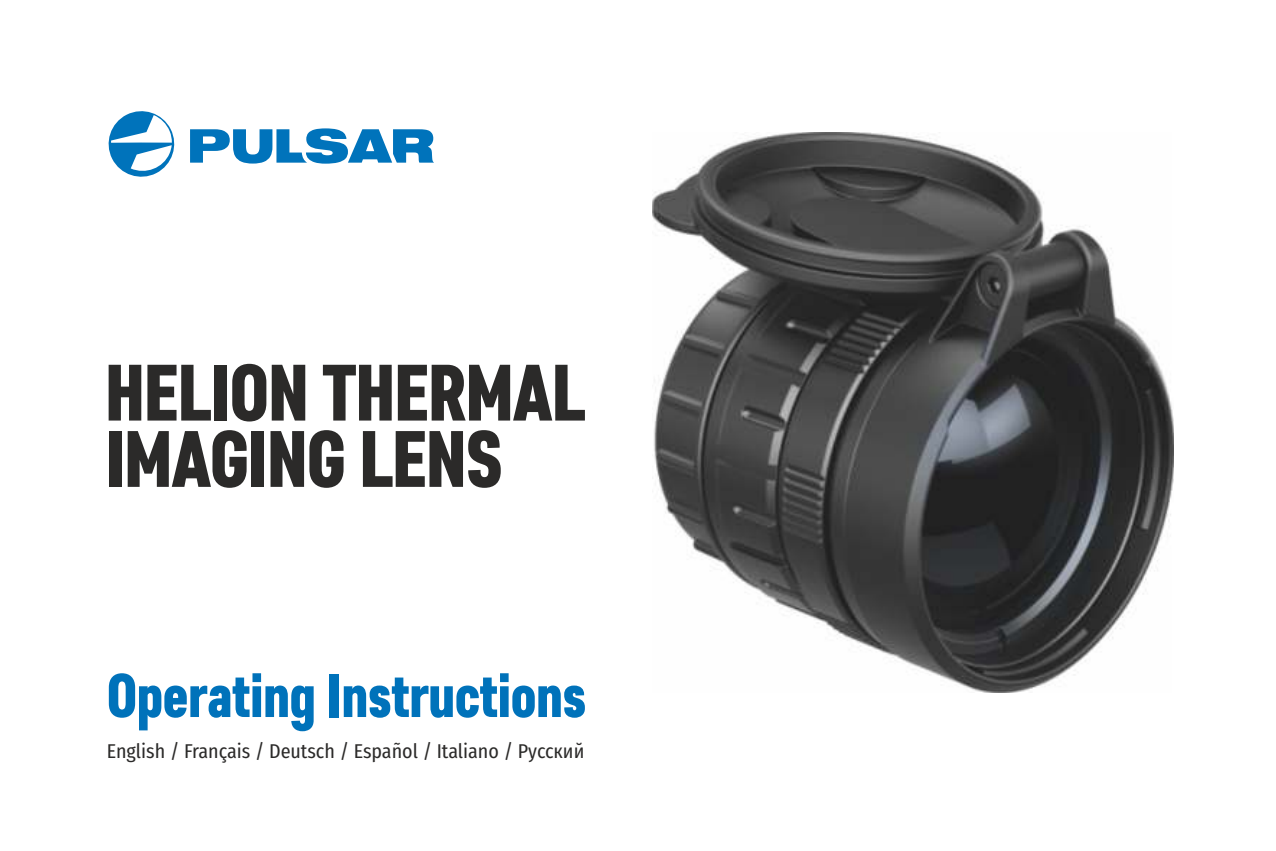
<style>
.page{position:relative;width:1276px;height:851px;background:#fff}
.page>*{position:absolute;margin:0;border:0;box-sizing:border-box;transform-origin:0 0}
.t1{font:900 79.8px/66.3px "Core Sans D77 Cn";letter-spacing:-.005em;color:#2b2a29}
.t2{font:900 61.5px "Core Sans D77 Cn";letter-spacing:-.005em;color:#0072ba}
.t3{font:19.8px "Fira Sans Condensed";color:#2b2a29}
</style>
<div class="page">
<svg style="left:190px;top:128px;width:244px;height:36px"></svg>
<svg style="left:108px;top:111px;width:67px;height:66px"></svg>
<img style="left:652px;top:132px;width:521px;height:560px">
<h1 class="t1" style="left:105px;top:367px;width:481px">HELION THERMAL<br>IMAGING LENS</h1>
<h2 class="t2" style="left:107px;top:672px;width:481px">Operating Instructions</h2>
<p class="t3" style="left:107px;top:739px;width:479px">English / Français / Deutsch / Español / Italiano / Русский</p>
</div>
